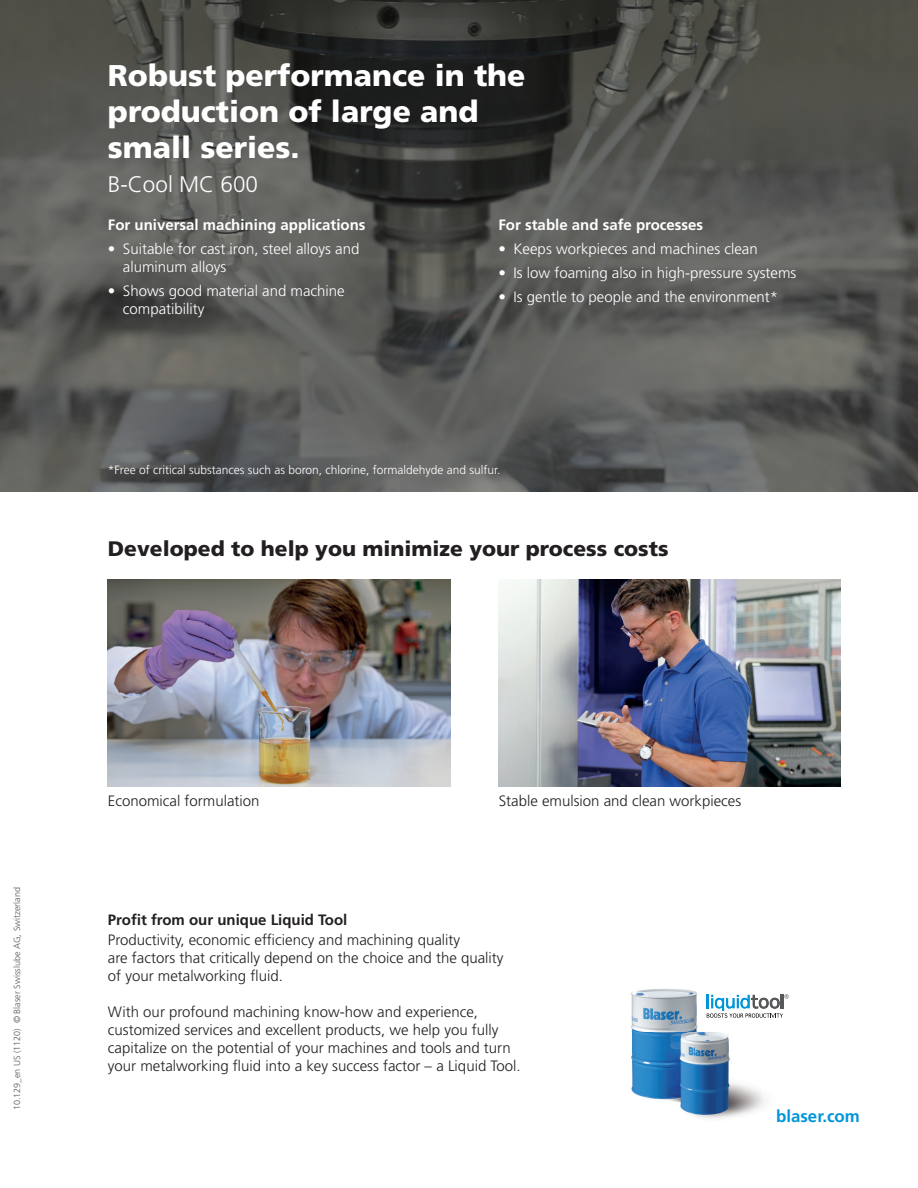
<style>
.page{position:relative;width:918px;height:1188px;background:#fff}
.page>*{position:absolute;margin:0;border:0;box-sizing:border-box;transform-origin:0 0}
.t1{font:900 30px/36px "Frutiger LT Std";color:#fff}
.t2{font:300 22.5px "Frutiger LT Std";color:#fff}
.t3{font:900 21px "Frutiger LT Std";color:#231f20}
.t4{font:700 16.8px "Frutiger LT Std";color:#0095d9}
.t5{font:300 15px/18px "Frutiger LT Std";color:#231f20}
.t6{font:300 15px/18px "Frutiger LT Std";color:#fff}
.t7{font:700 15px "Frutiger LT Std";color:#fff}
.t8{font:700 15px "Frutiger LT Std";color:#231f20}
.t9{font:300 12px "Frutiger LT Std";color:#fff}
.t10{font:300 9px "Frutiger LT Std";color:#57585a}
.s1{font-weight:400}
</style>
<div class="page">
<img style="left:108px;top:580px;width:342px;height:207px">
<img style="left:499px;top:580px;width:342px;height:207px">
<svg style="left:0;top:0;width:918px;height:492px;background:#525350"></svg>
<img style="left:631px;top:989px;width:134px;height:130px">
<svg style="left:707px;top:994px;width:82px;height:24px"></svg>
<h1 class="t1" style="left:108px;top:57px;width:419px">Robust performance in the production of large and small series.</h1>
<h2 class="t2" style="left:108px;top:172px;width:152px">B-Cool MC 600</h2>
<p class="t7" style="left:108px;top:216px;width:259px">For universal machining applications</p>
<p class="t6" style="left:123px;top:241px;width:238px;text-indent:-15px"><span class="s1">•</span> Suitable for cast iron, steel alloys and aluminum alloys</p>
<p class="t6" style="left:123px;top:283px;width:223px;text-indent:-15px"><span class="s1">•</span> Shows good material and machine compatibility</p>
<p class="t7" style="left:498px;top:216px;width:206px">For stable and safe processes</p>
<p class="t6" style="left:498px;top:241px;width:261px"><span class="s1">•</span> Keeps workpieces and machines clean</p>
<p class="t6" style="left:498px;top:265px;width:299px"><span class="s1">•</span> Is low foaming also in high-pressure systems</p>
<p class="t6" style="left:498px;top:289px;width:281px"><span class="s1">•</span> Is gentle to people and the environment*</p>
<p class="t9" style="left:108px;top:463px;width:394px">*Free of critical substances such as boron, chlorine, formaldehyde and sulfur.</p>
<h3 class="t3" style="left:108px;top:536px;width:562px">Developed to help you minimize your process costs</h3>
<p class="t10" style="left:12px;top:1110px;width:225px;rotate:-90deg">10.129_en US (1120) © Blaser Swisslube AG, Switzerland</p>
<p class="t5" style="left:108px;top:792px;width:153px">Economical formulation</p>
<p class="t5" style="left:499px;top:792px;width:244px">Stable emulsion and clean workpieces</p>
<p class="t8" style="left:108px;top:910px;width:241px">Profit from our unique Liquid Tool</p>
<p class="t5" style="left:108px;top:931px;width:397px">Productivity, economic efficiency and machining quality<br>are factors that critically depend on the choice and the quality of your metalworking fluid.</p>
<p class="t5" style="left:108px;top:1003px;width:414px">With our profound machining know-how and experience, customized services and excellent products, we help you fully capitalize on the potential of your machines and tools and turn your metalworking fluid into a key success factor – a Liquid Tool.</p>
<p class="t4" style="left:776px;top:1107px;width:85px">blaser.com</p>
</div>
